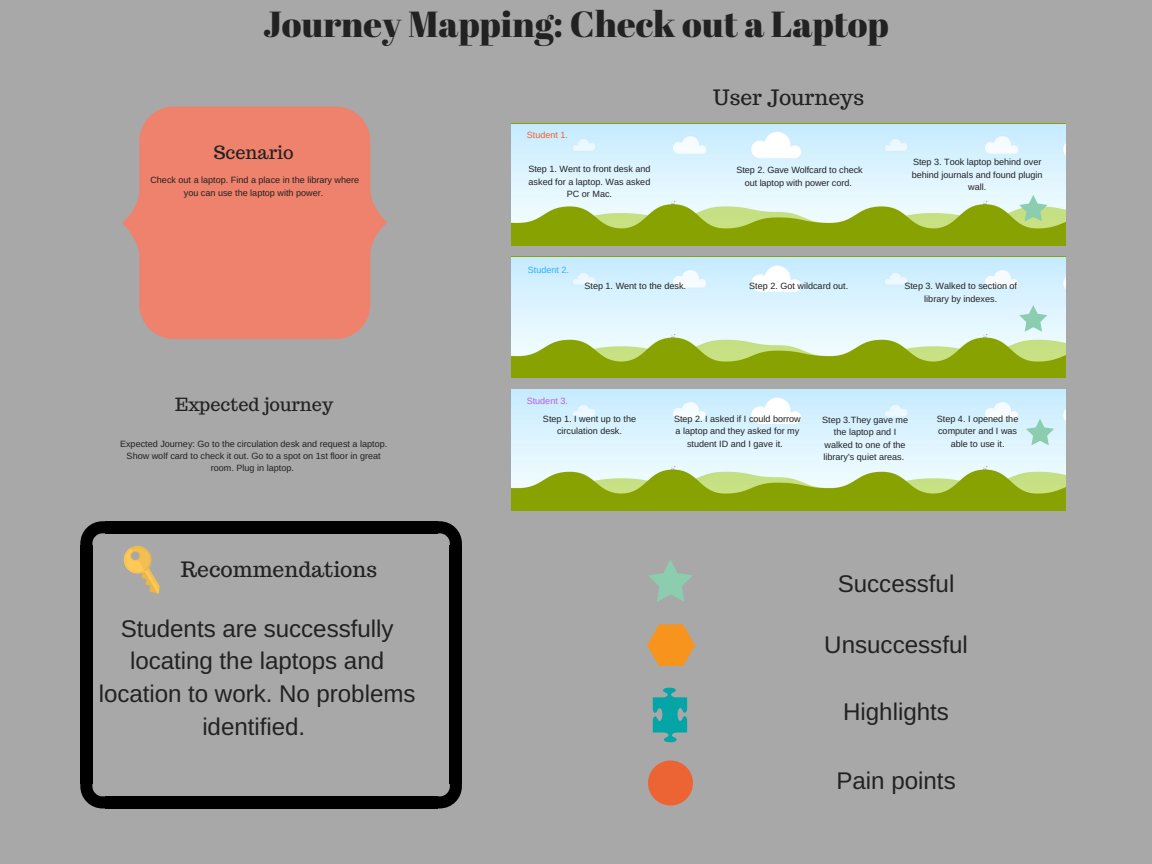
<style>
.page{position:relative;width:1152px;height:864px;background:#a8a8a8}
.page>*{position:absolute;margin:0;border:0;box-sizing:border-box;transform-origin:0 0}
.t1{font:36.3px "Abril Fatface";color:#222}
.t2{font:24.15px/32.7px "Arimo";color:#222;text-align:center}
.t3{font:21.15px "Trocchi";color:#222}
.t4{font:18.15px "Trocchi";color:#222}
.t5{font:9px/12.3px "Arimo";color:#222;text-align:center}
.t6{font:9px "Arimo";color:#ec6433}
.t7{font:9px "Arimo";color:#2eb2ff}
.t8{font:9px "Arimo";color:#b760e6}
</style>
<div class="page">
<svg style="left:122px;top:107px;width:266px;height:232px;background:#e48774"></svg>
<svg style="left:512px;top:124px;width:553px;height:121px;background:#c7dfbf"></svg>
<svg style="left:512px;top:256px;width:553px;height:122px;background:#c7dfbd"></svg>
<svg style="left:512px;top:389px;width:553px;height:122px;background:#c7dfbd"></svg>
<svg style="left:652px;top:688px;width:35px;height:54px"></svg>
<div style="left:648px;top:761px;width:45px;height:44px;background:#ec6433;border-radius:50%"></div>
<svg style="left:648px;top:559px;width:45px;height:43px"></svg>
<svg style="left:647px;top:624px;width:48px;height:42px"></svg>
<div style="left:105px;top:521px;width:332px;height:12px;background:#000"></div>
<svg style="left:437px;top:521px;width:25px;height:26px"></svg>
<svg style="left:80px;top:521px;width:26px;height:26px"></svg>
<div style="left:450px;top:546px;width:12px;height:238px;background:#000"></div>
<svg style="left:437px;top:783px;width:25px;height:25px"></svg>
<div style="left:80px;top:546px;width:12px;height:238px;background:#000"></div>
<div style="left:105px;top:796px;width:332px;height:12px;background:#000"></div>
<svg style="left:80px;top:783px;width:25px;height:25px"></svg>
<svg style="left:1026px;top:419px;width:28px;height:26px"></svg>
<svg style="left:1019px;top:305px;width:28px;height:27px"></svg>
<svg style="left:1019px;top:195px;width:28px;height:27px"></svg>
<svg style="left:124px;top:546px;width:36px;height:48px"></svg>
<h1 class="t1" style="left:263px;top:-1px;width:627px">Journey Mapping: Check out a Laptop</h1>
<h3 class="t4" style="left:214px;top:140px;width:81px">Scenario</h3>
<p class="t5" style="left:150px;top:174px;width:210px">Check out a laptop. Find a place in the library where you can use the laptop with power.</p>
<h3 class="t4" style="left:175px;top:392px;width:160px">Expected journey</h3>
<p class="t5" style="left:120px;top:437px;width:269px">Expected Journey: Go to the circulation desk and request a laptop.<br>Show wolf card to check it out. Go to a spot on 1st floor in great room. Plug in laptop.</p>
<h3 class="t3" style="left:181px;top:556px;width:198px">Recommendations</h3>
<h2 class="t2" style="left:99px;top:612px;width:318px">Students are successfully locating the laptops and location to work. No problems identified.</h2>
<p class="t6" style="left:527px;top:130px;width:43px">Student 1.</p>
<h3 class="t3" style="left:713px;top:83px;width:152px">User Journeys</h3>
<p class="t5" style="left:528px;top:163px;width:124px">Step 1. Went to front desk and asked for a laptop. Was asked<br>PC or Mac.</p>
<p class="t5" style="left:736px;top:164px;width:128px">Step 2. Gave Wolfcard to check out laptop with power cord.</p>
<p class="t7" style="left:528px;top:265px;width:43px">Student 2.</p>
<p class="t5" style="left:912px;top:156px;width:132px">Step 3. Took laptop behind over behind journals and found plugin wall.</p>
<p class="t5" style="left:584px;top:280px;width:103px">Step 1. Went to the desk.</p>
<p class="t5" style="left:749px;top:280px;width:101px">Step 2. Got wildcard out.</p>
<p class="t5" style="left:904px;top:280px;width:114px">Step 3. Walked to section of library by indexes.</p>
<p class="t8" style="left:527px;top:396px;width:43px">Student 3.</p>
<p class="t5" style="left:543px;top:413px;width:95px">Step 1. I went up to the circulation desk.</p>
<p class="t5" style="left:674px;top:413px;width:128px">Step 2. I asked if I could borrow a laptop and they asked for my student ID and I gave it.</p>
<p class="t5" style="left:822px;top:414px;width:88px">Step 3.They gave me the laptop and I walked to one of the library's quiet areas.</p>
<p class="t5" style="left:937px;top:413px;width:83px">Step 4. I opened the computer and I was able to use it.</p>
<h2 class="t2" style="left:838px;top:567px;width:118px">Successful</h2>
<h2 class="t2" style="left:824px;top:628px;width:145px">Unsuccessful</h2>
<h2 class="t2" style="left:843px;top:695px;width:107px">Highlights</h2>
<h2 class="t2" style="left:836px;top:764px;width:121px">Pain points</h2>
</div>
